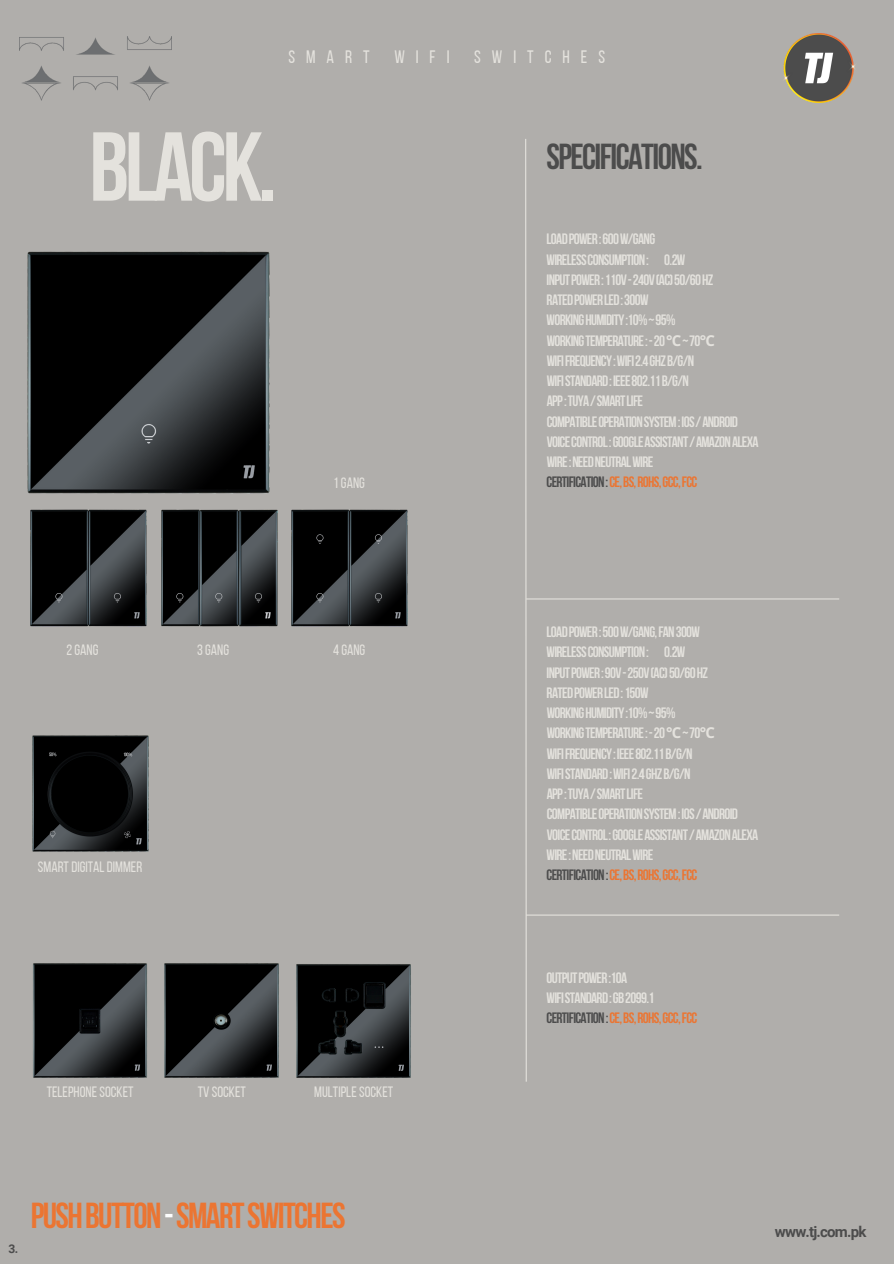
<style>
.page{position:relative;width:894px;height:1264px;background:#fff}
.page>*{position:absolute;margin:0;border:0;box-sizing:border-box;transform-origin:0 0}
.t1{font:700 97.65px "Bebas Neue";letter-spacing:-.045em;color:#e4e2dd}
.t2{font:700 36px "Bebas Neue";letter-spacing:-.045em;color:#eb7532}
.t3{font:700 36px "Bebas Neue";letter-spacing:-.045em;color:#4c4c4c}
.t4{font:18px "Bebas Neue";letter-spacing:.61em;color:#e4e2dd}
.t5{font:700 15px/20.2px "Bebas Neue";letter-spacing:-.045em;color:#e4e2dd}
.t6{font:15px "Bebas Neue";color:#e4e2dd}
.t7{font:700 15px "Roboto";letter-spacing:-.05em;color:#4c4c4c}
.t8{font:700 12px "Roboto";color:#4c4c4c}
.s1{font-family:"Noto Sans"}
.s2{color:#4c4c4c}
.s3{color:#eb7532}
.s4{color:#fdfdfd}
</style>
<div class="page">
<div style="left:0;top:0;width:893px;height:1263px;background:#b0aeab"></div>
<svg style="left:525px;top:139px;width:2px;height:943px;background:#cccac6"></svg>
<hr style="left:526px;top:598px;width:313px;height:1px;background:#e4e2dd">
<hr style="left:526px;top:914px;width:313px;height:1px;background:#e4e2dd">
<img style="left:783px;top:34px;width:73px;height:68px">
<img style="left:27px;top:251px;width:243px;height:243px">
<img style="left:30px;top:509px;width:117px;height:118px">
<img style="left:161px;top:509px;width:117px;height:118px">
<img style="left:291px;top:509px;width:117px;height:118px">
<img style="left:32px;top:735px;width:117px;height:117px">
<img style="left:33px;top:963px;width:114px;height:115px">
<img style="left:164px;top:963px;width:115px;height:115px">
<img style="left:296px;top:964px;width:115px;height:114px">
<img style="left:20px;top:36px;width:151px;height:65px">
<p class="t4" style="left:288px;top:47px;width:83px">SMART</p>
<p class="t4" style="left:394px;top:47px;width:57px">WIFI</p>
<p class="t4" style="left:474px;top:47px;width:132px">SWITCHES</p>
<h1 class="t1" style="left:89px;top:113px;width:189px">BLACK.</h1>
<p class="t6" style="left:333px;top:474px;width:33px">1 GANG</p>
<h2 class="t3" style="left:546px;top:137px;width:158px">SPECIFICATIONS.</h2>
<p class="t5" style="left:546px;top:229px;width:213px">LOADPOWER:600W/GANG<br>WIRELESSCONSUMPTION: 0.2W<br>INPUTPOWER:110V-240V(AC)50/60HZ<br>RATEDPOWERLED:300W<br>WORKINGHUMIDITY:10%~95%<br>WORKINGTEMPERATURE:-20<span class="s1">℃</span>~70<span class="s1">℃<br></span>WIFIFREQUENCY:WIFI2.4GHZB/G/N<br>WIFISTANDARD:IEEE802.11B/G/N<br>APP:TUYA/SMARTLIFE<br>COMPATIBLEOPERATIONSYSTEM:IOS/ANDROID<br>VOICECONTROL:GOOGLEASSISTANT/AMAZONALEXA<br>WIRE:NEEDNEUTRALWIRE<br><span class="s2">CERTIFICATION:</span><span class="s3">CE,BS,ROHS,GCC,FCC</span></p>
<p class="t6" style="left:66px;top:642px;width:34px">2GANG</p>
<p class="t6" style="left:197px;top:642px;width:34px">3GANG</p>
<p class="t6" style="left:333px;top:642px;width:34px">4 GANG</p>
<p class="t6" style="left:38px;top:859px;width:106px">SMARTDIGITAL DIMMER</p>
<p class="t6" style="left:47px;top:1084px;width:88px">TELEPHONE SOCKET</p>
<p class="t6" style="left:198px;top:1084px;width:50px">TV SOCKET</p>
<p class="t6" style="left:314px;top:1084px;width:80px">MULTIPLE SOCKET</p>
<p class="t8" style="left:9px;top:1239px;width:11px">3.</p>
<h2 class="t2" style="left:31px;top:1195px;width:316px">PUSHBUTTON<span class="s4">-</span>SMARTSWITCHES</h2>
<p class="t5" style="left:546px;top:621px;width:213px">LOADPOWER:500W/GANG,FAN300W<br>WIRELESSCONSUMPTION: 0.2W<br>INPUTPOWER:90V-250V(AC)50/60HZ<br>RATEDPOWERLED:150W<br>WORKINGHUMIDITY:10%~95%<br>WORKINGTEMPERATURE:-20<span class="s1">℃</span>~70<span class="s1">℃<br></span>WIFIFREQUENCY:IEEE802.11B/G/N<br>WIFISTANDARD:WIFI2.4GHZB/G/N<br>APP:TUYA/SMARTLIFE<br>COMPATIBLEOPERATIONSYSTEM:IOS/ANDROID<br>VOICECONTROL:GOOGLEASSISTANT/AMAZONALEXA<br>WIRE:NEEDNEUTRALWIRE<br><span class="s2">CERTIFICATION:</span><span class="s3">CE,BS,ROHS,GCC,FCC</span></p>
<p class="t5" style="left:546px;top:967px;width:152px">OUTPUTPOWER:10A<br>WIFISTANDARD:GB2099.1<br><span class="s2">CERTIFICATION:</span><span class="s3">CE,BS,ROHS,GCC,FCC</span></p>
<p class="t7" style="left:774px;top:1220px;width:93px">www.tj.com.pk</p>
</div>
